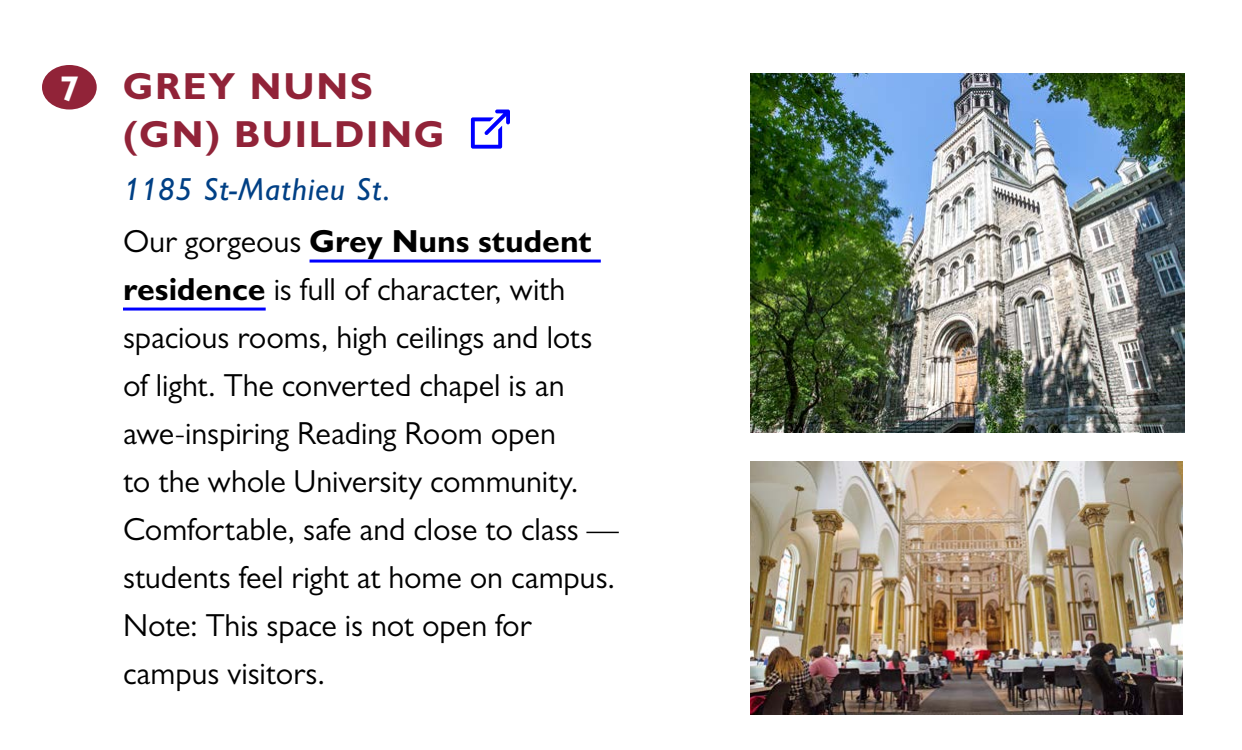
<style>
.page{position:relative;width:1242px;height:750px;background:#fff}
.page>*{position:absolute;margin:0;border:0;box-sizing:border-box;transform-origin:0 0}
.t1{font:700 37.8px/48px "Gill Sans MT Pro";letter-spacing:.05em;color:#912338}
.t2{font:700 35.9px "Gill Sans MT Pro";color:#fff}
.Body{font:32px/48px "Gill Sans MT Pro";letter-spacing:-.005em;color:#000}
.t3{font:italic 500 32px "Gill Sans MT Pro";letter-spacing:.03em;color:#004085}
.s1{font-weight:700}
</style>
<div class="page">
<hr style="left:310px;top:260px;width:291px;height:3px;background:#00f">
<hr style="left:123px;top:308px;width:143px;height:3px;background:#00f">
<svg style="left:471px;top:110px;width:39px;height:39px"></svg>
<img style="left:750px;top:73px;width:435px;height:360px">
<img style="left:750px;top:461px;width:433px;height:254px">
<div style="left:44px;top:67px;width:51px;height:40px;background:#912338;border-radius:50%"></div>
<div style="left:42px;top:65px;width:55px;height:45px;border:4px solid #912338;border-radius:50%"></div>
<p class="t2" style="left:59px;top:66px;width:21px">7</p>
<h3 class="t1" style="left:123px;top:62px;width:323px">GREY NUNS (GN) BUILDING</h3>
<h4 class="t3" style="left:123px;top:170px;width:269px">1185 St-Mathieu St.</h4>
<p class="Body" style="left:123px;top:217px;width:497px">Our gorgeous <span class="s1">Grey Nuns student residence</span> is full of character, with spacious rooms, high ceilings and lots of light. The converted chapel is an awe-inspiring Reading Room open<br>to the whole University community.<br>Comfortable, safe and close to class — students feel right at home on campus.<br>Note: This space is not open for campus visitors.</p>
</div>
